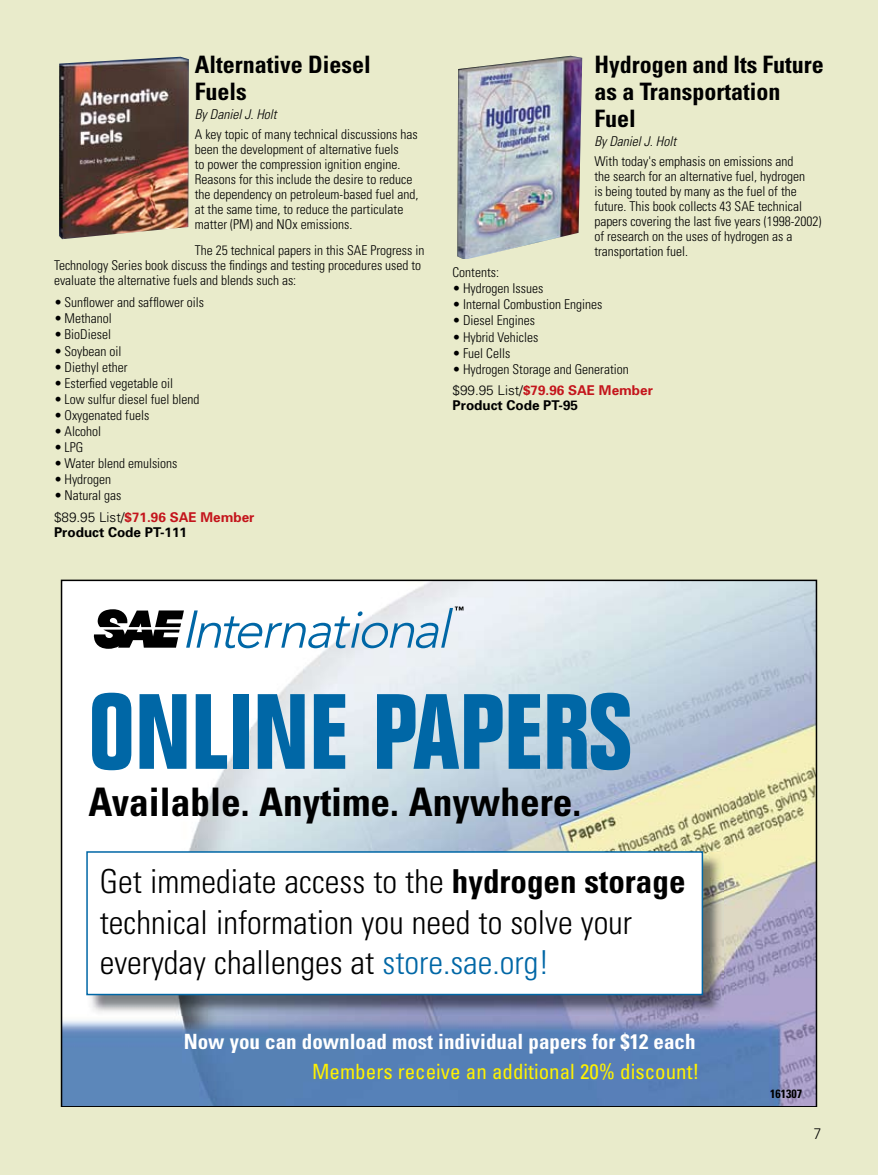
<style>
.page{position:relative;width:878px;height:1175px;background:#fff}
.page>*{position:absolute;margin:0;border:0;box-sizing:border-box;transform-origin:0 0}
.t1{font:700 condensed 104.55px "Folio";color:#0067a6}
.t2{font:700 condensed 39.3px "Univers";color:#000}
.t3{font:300 condensed 33px/40.5px "Univers";color:#000}
.t4{font:700 condensed 24px/27px "Univers";color:#000}
.t5{font:700 condensed 21px "Univers";color:#fff}
.t6{font:condensed 21px "Univers";color:#fff200}
.t7{font:300 condensed 13.5px/15px "Univers";color:#000}
.t8{font:700 13.5px/21.8px "Univers";color:#c4151c}
.t9{font:700 13.5px "Univers";color:#000}
.t10{font:italic 300 condensed 13.5px "Univers";color:#000}
.t11{font:700 condensed 12px "Univers";color:#000}
.s1{font-weight:300;font-stretch:condensed;color:#000}
.s2{font-weight:300;color:#000}
.s3{font-stretch:normal}
.s4{font-weight:700;font-stretch:normal;color:#c4151c}
.s5{font-weight:700}
.s6{color:#0067a6}
</style>
<div class="page">
<div style="left:0;top:0;width:878px;height:1174px;background:#e9ebcb"></div>
<img style="left:59px;top:57px;width:130px;height:182px">
<img style="left:457px;top:56px;width:125px;height:203px">
<img style="left:64px;top:582px;width:750px;height:521px">
<svg style="left:93px;top:606px;width:370px;height:43px;background:#b2c1cb"></svg>
<img style="left:88px;top:852px;width:635px;height:163px">
<div style="left:87px;top:852px;width:615px;height:142px;background:#fff"></div>
<div style="left:86px;top:851px;width:617px;height:144px;border:2px solid #0067a6"></div>
<h3 class="t4" style="left:195px;top:50px;width:177px">Alternative Diesel<br>Fuels</h3>
<p class="t10" style="left:195px;top:106px;width:83px">By Daniel J. Holt</p>
<p class="t7" style="left:195px;top:126px;width:225px">A key topic of many technical discussions has been the development of alternative fuels<br>to power the compression ignition engine.<br>Reasons for this include the desire to reduce the dependency on petroleum-based fuel and, at the same time, to reduce the particulate matter (PM) and NOx emissions.</p>
<p class="t7" style="left:54px;top:242px;width:372px;text-indent:141px">The 25 technical papers in this SAE Progress in<br>Technology Series book discuss the findings and testing procedures used to evaluate the alternative fuels and blends such as:</p>
<p class="t7" style="left:54px;top:295px;width:151px">• Sunflower and safflower oils</p>
<p class="t7" style="left:54px;top:311px;width:59px">• Methanol</p>
<p class="t7" style="left:54px;top:327px;width:58px">• BioDiesel</p>
<p class="t7" style="left:54px;top:343px;width:69px">• Soybean oil</p>
<p class="t7" style="left:54px;top:359px;width:75px">• Diethyl ether</p>
<p class="t7" style="left:54px;top:375px;width:121px">• Esterfied vegetable oil</p>
<p class="t7" style="left:54px;top:391px;width:147px">• Low sulfur diesel fuel blend</p>
<p class="t7" style="left:54px;top:407px;width:97px">• Oxygenated fuels</p>
<p class="t7" style="left:54px;top:423px;width:49px">• Alcohol</p>
<p class="t7" style="left:54px;top:439px;width:31px">• LPG</p>
<p class="t7" style="left:54px;top:455px;width:125px">• Water blend emulsions</p>
<p class="t7" style="left:54px;top:472px;width:58px">• Hydrogen</p>
<p class="t8" style="left:54px;top:484px;width:202px"><span class="s1">• Natural gas<br></span><span class="s2">$89.95 List/</span>$71.96 SAE Member</p>
<p class="t9" style="left:54px;top:523px;width:135px">Product Code PT-111</p>
<h3 class="t4" style="left:594px;top:50px;width:231px">Hydrogen and Its Future as a Transportation<br>Fuel</h3>
<p class="t10" style="left:594px;top:133px;width:83px">By Daniel J. Holt</p>
<p class="t7" style="left:594px;top:153px;width:229px">With today's emphasis on emissions and<br>the search for an alternative fuel, hydrogen<br>is being touted by many as the fuel of the future. This book collects 43 SAE technical papers covering the last five years (1998-2002) of research on the uses of hydrogen as a transportation fuel.</p>
<p class="t7" style="left:452px;top:265px;width:48px">Contents:</p>
<p class="t7" style="left:452px;top:281px;width:92px">• Hydrogen Issues</p>
<p class="t7" style="left:452px;top:297px;width:151px">• Internal Combustion Engines</p>
<p class="t7" style="left:452px;top:313px;width:84px">• Diesel Engines</p>
<p class="t7" style="left:452px;top:329px;width:87px">• Hybrid Vehicles</p>
<p class="t7" style="left:452px;top:345px;width:59px">• Fuel Cells</p>
<p class="t7" style="left:452px;top:358px;width:202px;line-height:21.8px">• Hydrogen Storage and Generation <span class="s3">$99.95 List/</span><span class="s4">$79.96 SAE Member</span></p>
<p class="t9" style="left:452px;top:397px;width:127px">Product Code PT-95</p>
<h1 class="t1" style="left:88px;top:674px;width:544px">ONLINE PAPERS</h1>
<h2 class="t2" style="left:88px;top:777px;width:494px">Available. Anytime. Anywhere.</h2>
<h3 class="t3" style="left:100px;top:861px;width:587px">Get immediate access to the <span class="s5">hydrogen storage </span>technical information you need to solve your everyday challenges at <span class="s6">store.sae.org!</span></h3>
<h3 class="t5" style="left:184px;top:1028px;width:513px">Now you can download most individual papers for $12 each</h3>
<h3 class="t6" style="left:312px;top:1058px;width:389px">Members receive an additional 20% discount!</h3>
<p class="t11" style="left:770px;top:1085px;width:33px">161307</p>
</div>
